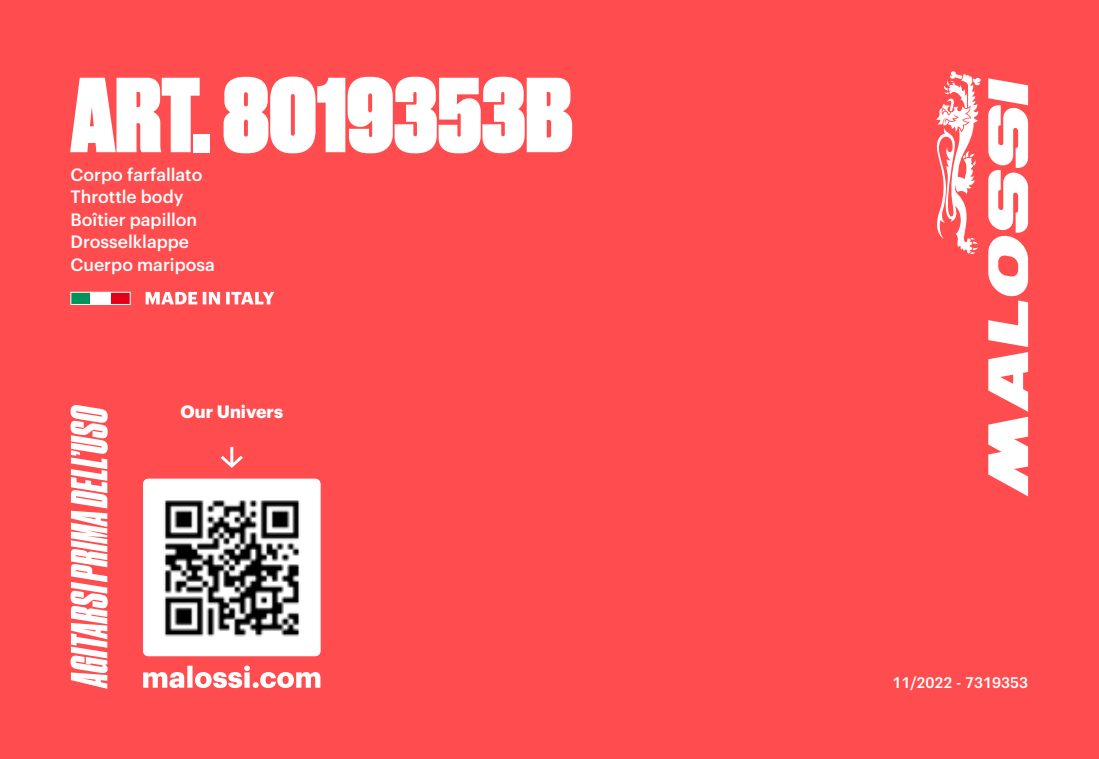
<style>
.page{position:relative;width:1099px;height:759px;background:#fff}
.page>*{position:absolute;margin:0;border:0;box-sizing:border-box;transform-origin:0 0}
.t1{font:100px "Druk Super";color:#fff}
.t2{font:500 17.5px/22.5px "Graphik";color:#fff}
.t3{font:700 17.5px "Graphik";color:#fff}
.t4{font:500 15px "Graphik";color:#fff}
</style>
<div class="page">
<div style="left:0;top:0;width:1098px;height:758px;background:#ff4d4f"></div>
<svg style="left:71px;top:405px;width:37px;height:283px"></svg>
<svg style="left:143px;top:665px;width:177px;height:22px"></svg>
<img style="left:143px;top:478px;width:177px;height:178px">
<svg style="left:221px;top:446px;width:22px;height:22px"></svg>
<svg style="left:146px;top:292px;width:128px;height:12px"></svg>
<div style="left:71px;top:292px;width:20px;height:12px;background:#00925b;border:1px solid #fff"></div>
<div style="left:90px;top:292px;width:21px;height:12px;background:#fff;border:1px solid #fff"></div>
<div style="left:110px;top:292px;width:20px;height:12px;background:#e2001a;border:1px solid #fff"></div>
<svg style="left:988px;top:78px;width:40px;height:418px"></svg>
<svg style="left:936px;top:71px;width:44px;height:183px"></svg>
<h1 class="t1" style="left:71px;top:44px;width:503px">ART. 8019353B</h1>
<p class="t2" style="left:71px;top:161px;width:146px">Corpo farfallato<br>Throttle body<br>Boîtier papillon<br>Drosselklappe<br>Cuerpo mariposa</p>
<p class="t3" style="left:180px;top:398px;width:104px">Our Univers</p>
<p class="t4" style="left:892px;top:670px;width:137px">11/2022 - 7319353</p>
</div>
